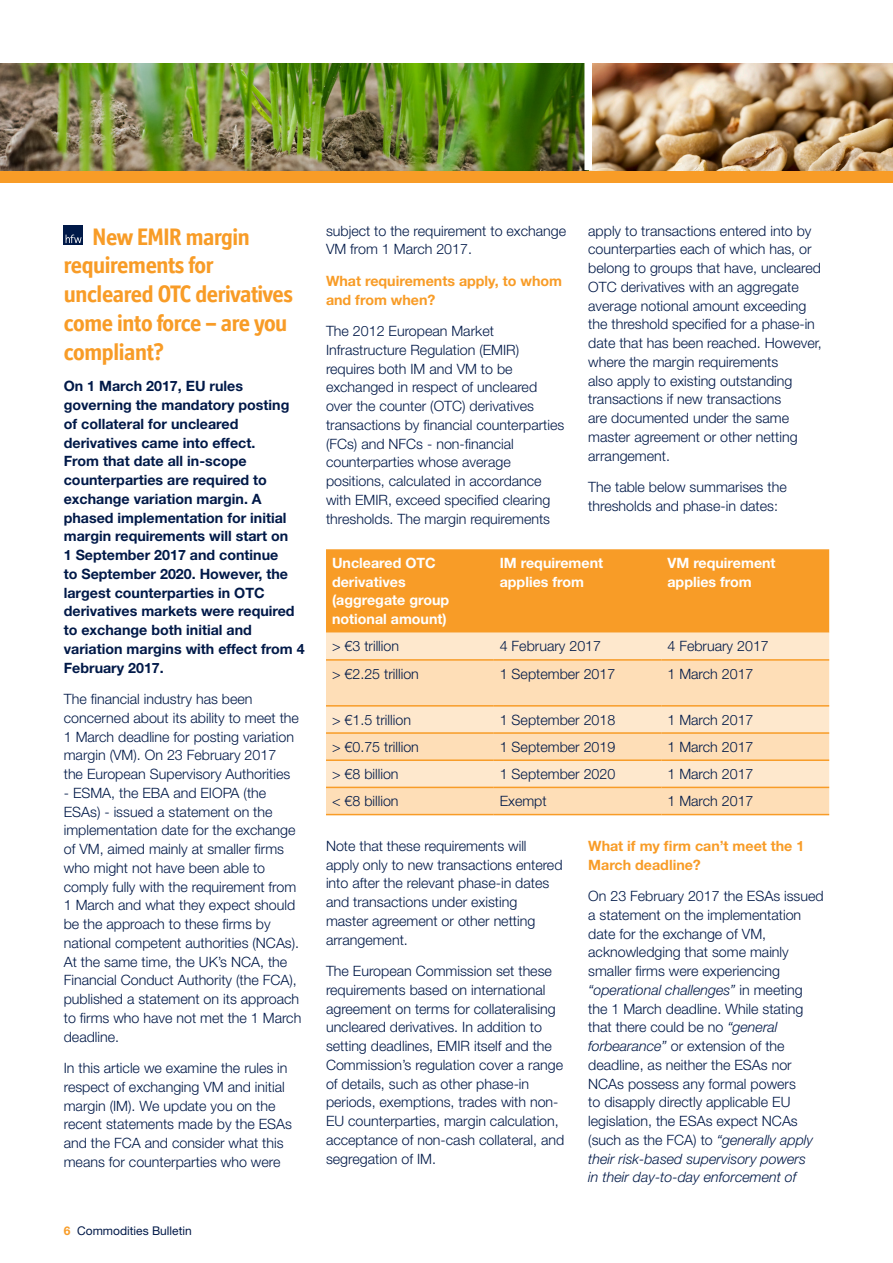
<style>
.page{position:relative;width:893px;height:1263px;background:#fff}
.page>*{position:absolute;margin:0;border:0;box-sizing:border-box;transform-origin:0 0}
.BULLETIN_-_Article_H{font:700 24px/28.8px "Officina Display ITC Std";letter-spacing:-.015em;color:#f89c27}
.BULLETIN_-_Bodytext{font:300 14.25px/18.8px "Helvetica Neue LT Std";color:#001948}
.BULLETIN_-_Intro_Par{font:700 14.25px/18.8px "Helvetica Neue LT Std";color:#001948}
.BRIEFING_-_Bodytext{font:300 14.25px "Helvetica Neue LT Std";color:#001948}
.BRIEFING_-_Bodytext-2{font:700 14.25px/18.8px "Helvetica Neue LT Std";color:#fff}
.BULLETIN_-_Subhead_1{font:700 14.25px/18.8px "Helvetica Neue LT Std";color:#f89c27}
.t1{font:12px "Helvetica Neue LT Std";color:#001948}
.s1{font-weight:700;color:#f89c27}
.s2{font-style:italic}
</style>
<div class="page">
<div style="left:0;top:170px;width:893px;height:13px;background:#f89c27"></div>
<img style="left:592px;top:64px;width:300px;height:106px">
<img style="left:0;top:64px;width:584px;height:106px">
<div style="left:64px;top:225px;width:19px;height:19px;background:#001948"></div>
<svg style="left:66px;top:235px;width:16px;height:8px"></svg>
<div style="left:326px;top:549px;width:503px;height:84px;background:#f89c27"></div>
<div style="left:326px;top:633px;width:503px;height:26px;background:#fee8cd"></div>
<svg style="left:326px;top:661px;width:503px;height:153px;background:#fde1bd"></svg>
<hr style="left:326px;top:659px;width:168px;height:2px;background:#f89c27">
<hr style="left:494px;top:659px;width:167px;height:2px;background:#f89c27">
<hr style="left:661px;top:659px;width:168px;height:2px;background:#f89c27">
<hr style="left:326px;top:705px;width:168px;height:2px;background:#f89c27">
<hr style="left:494px;top:705px;width:167px;height:2px;background:#f89c27">
<hr style="left:661px;top:705px;width:168px;height:2px;background:#f89c27">
<hr style="left:326px;top:814px;width:168px;height:1px;background:#f89c27">
<hr style="left:494px;top:814px;width:167px;height:1px;background:#f89c27">
<hr style="left:661px;top:814px;width:168px;height:1px;background:#f89c27">
<hr style="left:326px;top:732px;width:168px;height:2px;background:#f89c27">
<hr style="left:494px;top:732px;width:167px;height:2px;background:#f89c27">
<hr style="left:661px;top:732px;width:168px;height:2px;background:#f89c27">
<hr style="left:326px;top:759px;width:168px;height:2px;background:#f89c27">
<hr style="left:494px;top:759px;width:167px;height:2px;background:#f89c27">
<hr style="left:661px;top:759px;width:168px;height:2px;background:#f89c27">
<hr style="left:326px;top:787px;width:168px;height:1px;background:#f89c27">
<hr style="left:494px;top:787px;width:167px;height:1px;background:#f89c27">
<hr style="left:661px;top:787px;width:168px;height:1px;background:#f89c27">
<p class="BULLETIN_-_Article_H" style="left:64px;top:222px;width:231px;text-indent:29px">New EMIR margin requirements for uncleared OTC derivatives come into force – are you compliant?</p>
<p class="BULLETIN_-_Intro_Par" style="left:64px;top:376px;width:242px">On 1 March 2017, EU rules governing the mandatory posting of collateral for uncleared derivatives came into effect.<br>From that date all in-scope counterparties are required to exchange variation margin. A phased implementation for initial margin requirements will start on<br>1 September 2017 and continue<br>to September 2020. However, the largest counterparties in OTC derivatives markets were required to exchange both initial and variation margins with effect from 4<br>February 2017.</p>
<p class="BULLETIN_-_Bodytext" style="left:64px;top:689px;width:237px">The financial industry has been concerned about its ability to meet the 1 March deadline for posting variation margin (VM). On 23 February 2017 the European Supervisory Authorities</p>
<p class="BULLETIN_-_Bodytext" style="left:64px;top:783px;width:239px">- ESMA, the EBA and EIOPA (the ESAs) - issued a statement on the implementation date for the exchange of VM, aimed mainly at smaller firms who might not have been able to comply fully with the requirement from 1 March and what they expect should be the approach to these firms by national competent authorities (NCAs).<br>At the same time, the UK’s NCA, the Financial Conduct Authority (the FCA), published a statement on its approach to firms who have not met the 1 March deadline.</p>
<p class="BULLETIN_-_Bodytext" style="left:64px;top:1058px;width:230px">In this article we examine the rules in respect of exchanging VM and initial margin (IM). We update you on the recent statements made by the ESAs and the FCA and consider what this means for counterparties who were</p>
<p class="t1" style="left:64px;top:1224px;width:130px"><span class="s1">6</span> Commodities Bulletin</p>
<p class="BULLETIN_-_Bodytext" style="left:326px;top:221px;width:242px">subject to the requirement to exchange<br>VM from 1 March 2017.</p>
<p class="BULLETIN_-_Subhead_1" style="left:326px;top:271px;width:238px">What requirements apply, to whom and from when?</p>
<p class="BULLETIN_-_Bodytext" style="left:326px;top:321px;width:240px">The 2012 European Market Infrastructure Regulation (EMIR) requires both IM and VM to be exchanged in respect of uncleared over the counter (OTC) derivatives transactions by financial counterparties (FCs) and NFCs - non-financial counterparties whose average positions, calculated in accordance with EMIR, exceed specified clearing thresholds. The margin requirements</p>
<p class="BULLETIN_-_Bodytext" style="left:588px;top:221px;width:235px">apply to transactions entered into by counterparties each of which has, or belong to groups that have, uncleared OTC derivatives with an aggregate average notional amount exceeding the threshold specified for a phase-in date that has been reached. However, where the margin requirements<br>also apply to existing outstanding transactions if new transactions<br>are documented under the same master agreement or other netting arrangement.</p>
<p class="BULLETIN_-_Bodytext" style="left:588px;top:477px;width:200px">The table below summarises the thresholds and phase-in dates:</p>
<p class="BRIEFING_-_Bodytext-2" style="left:332px;top:553px;width:119px">Uncleared OTC derivatives (aggregate group notional amount)</p>
<p class="BRIEFING_-_Bodytext-2" style="left:500px;top:553px;width:105px">IM requirement applies from</p>
<p class="BRIEFING_-_Bodytext-2" style="left:667px;top:553px;width:110px">VM requirement applies from</p>
<p class="BRIEFING_-_Bodytext" style="left:332px;top:638px;width:69px">&gt; €3 trillion</p>
<p class="BRIEFING_-_Bodytext" style="left:500px;top:638px;width:103px">4 February 2017</p>
<p class="BRIEFING_-_Bodytext" style="left:667px;top:638px;width:103px">4 February 2017</p>
<p class="BRIEFING_-_Bodytext" style="left:332px;top:665px;width:88px">&gt; €2.25 trillion</p>
<p class="BRIEFING_-_Bodytext" style="left:500px;top:665px;width:117px">1 September 2017</p>
<p class="BRIEFING_-_Bodytext" style="left:667px;top:665px;width:88px">1 March 2017</p>
<p class="BRIEFING_-_Bodytext" style="left:332px;top:711px;width:81px">&gt; €1.5 trillion</p>
<p class="BRIEFING_-_Bodytext" style="left:500px;top:711px;width:117px">1 September 2018</p>
<p class="BRIEFING_-_Bodytext" style="left:667px;top:711px;width:88px">1 March 2017</p>
<p class="BRIEFING_-_Bodytext" style="left:332px;top:738px;width:88px">&gt; €0.75 trillion</p>
<p class="BRIEFING_-_Bodytext" style="left:500px;top:738px;width:117px">1 September 2019</p>
<p class="BRIEFING_-_Bodytext" style="left:667px;top:738px;width:88px">1 March 2017</p>
<p class="BRIEFING_-_Bodytext" style="left:332px;top:765px;width:68px">&gt; €8 billion</p>
<p class="BRIEFING_-_Bodytext" style="left:500px;top:765px;width:117px">1 September 2020</p>
<p class="BRIEFING_-_Bodytext" style="left:667px;top:765px;width:88px">1 March 2017</p>
<p class="BRIEFING_-_Bodytext" style="left:332px;top:792px;width:68px">&lt; €8 billion</p>
<p class="BRIEFING_-_Bodytext" style="left:500px;top:792px;width:48px">Exempt</p>
<p class="BRIEFING_-_Bodytext" style="left:667px;top:792px;width:88px">1 March 2017</p>
<p class="BULLETIN_-_Bodytext" style="left:326px;top:836px;width:238px">Note that these requirements will apply only to new transactions entered into after the relevant phase-in dates and transactions under existing master agreement or other netting arrangement.</p>
<p class="BULLETIN_-_Bodytext" style="left:326px;top:961px;width:240px">The European Commission set these requirements based on international agreement on terms for collateralising uncleared derivatives. In addition to setting deadlines, EMIR itself and the Commission’s regulation cover a range of details, such as other phase-in periods, exemptions, trades with non-EU counterparties, margin calculation, acceptance of non-cash collateral, and segregation of IM.</p>
<p class="BULLETIN_-_Subhead_1" style="left:588px;top:836px;width:218px">What if my firm can’t meet the 1<br>March deadline?</p>
<p class="BULLETIN_-_Bodytext" style="left:588px;top:886px;width:237px">On 23 February 2017 the ESAs issued a statement on the implementation date for the exchange of VM, acknowledging that some mainly smaller firms were experiencing <span class="s2">“operational challenges”</span> in meeting the 1 March deadline. While stating that there could be no <span class="s2">“general forbearance”</span> or extension of the deadline, as neither the ESAs nor NCAs possess any formal powers<br>to disapply directly applicable EU legislation, the ESAs expect NCAs (such as the FCA) to <span class="s2">“generally apply their risk-based supervisory powers<br>in their day-to-day enforcement of</span></p>
</div>
